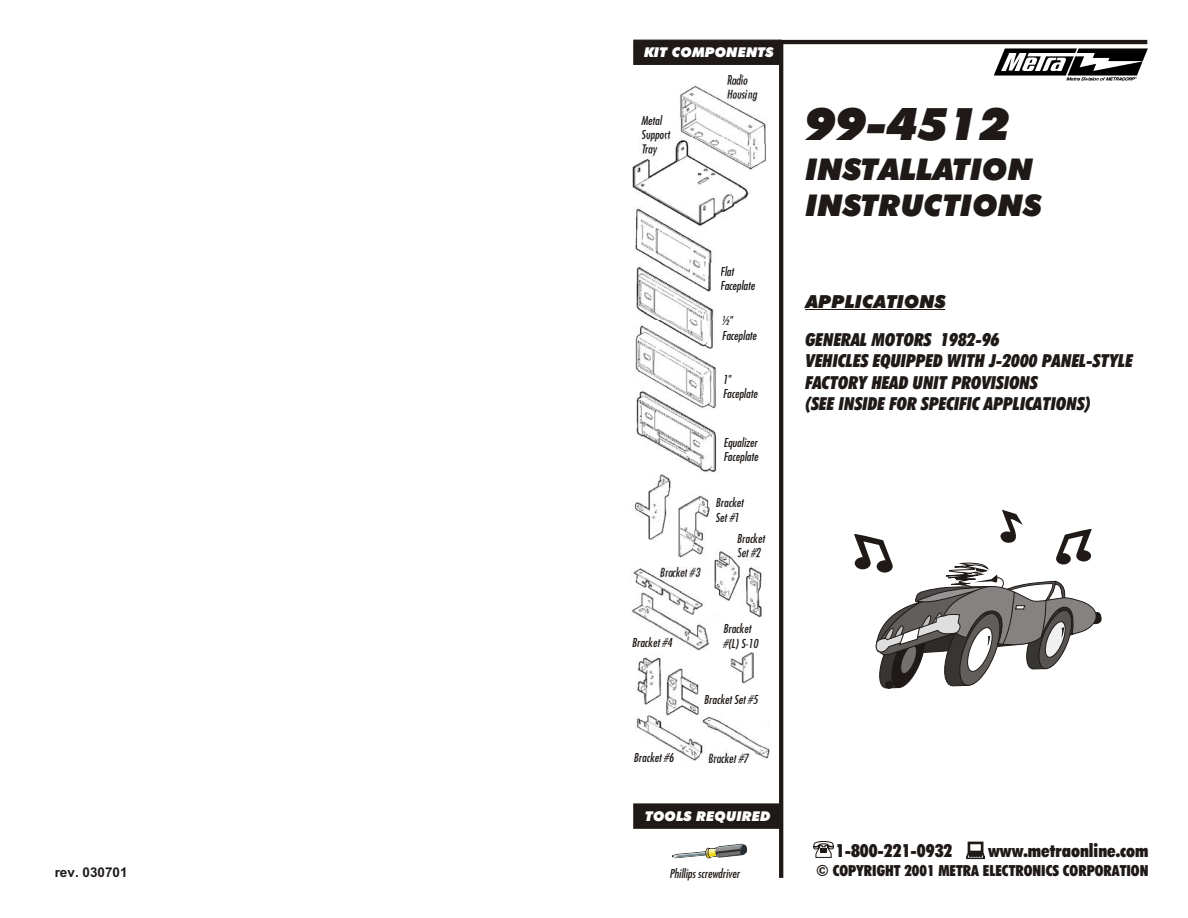
<style>
.page{position:relative;width:1188px;height:918px;background:#fff}
.page>*{position:absolute;margin:0;border:0;box-sizing:border-box;transform-origin:0 0}
.t1{font:45px "Futura X Blk It BT";color:#1f1a17}
.t2{font:30px/36.2px "Futura X Blk It BT";color:#1f1a17}
.t3{font:18px/21.6px "Futura X Blk Cn It BT";color:#1f1a17}
.t4{font:18px "Futura X Blk Cn BT";color:#1f1a17}
.t5{font:18px "Futura X Blk It BT";color:#1f1a17}
.t6{font:15.3px "Futura X Blk Cn BT";color:#1f1a17}
.t7{font:13.5px "Futura X Blk It BT";color:#fff}
.t8{font:700 13.5px "Arial";color:#1f1a17}
.t9{font:italic 12px/14.5px "Futura Md Cn BT";color:#1f1a17}
</style>
<div class="page">
<hr style="left:779px;top:40px;width:368px;height:4px;background:#1f1a17">
<hr style="left:779px;top:43px;width:4px;height:835px;background:#1f1a17">
<img style="left:995px;top:48px;width:152px;height:33px">
<div style="left:634px;top:40px;width:147px;height:25px;background:#1f1a17"></div>
<div style="left:634px;top:804px;width:147px;height:24px;background:#1f1a17"></div>
<svg style="left:665px;top:826px;width:82px;height:33px"></svg>
<div style="left:665px;top:852px;width:7px;height:7px;background:#fff"></div>
<hr style="left:805px;top:309px;width:140px;height:1px;background:#1f1a17">
<svg style="left:854px;top:510px;width:248px;height:179px"></svg>
<img style="left:639px;top:616px;width:70px;height:35px">
<img style="left:636px;top:716px;width:65px;height:44px">
<img style="left:635px;top:476px;width:75px;height:82px">
<img style="left:631px;top:568px;width:72px;height:48px">
<img style="left:714px;top:549px;width:51px;height:67px">
<img style="left:637px;top:657px;width:62px;height:59px">
<img style="left:635px;top:232px;width:77px;height:31px">
<img style="left:636px;top:263px;width:78px;height:58px">
<img style="left:635px;top:321px;width:81px;height:66px">
<img style="left:636px;top:387px;width:81px;height:89px">
<img style="left:701px;top:715px;width:69px;height:45px">
<img style="left:731px;top:652px;width:22px;height:31px">
<img style="left:680px;top:77px;width:86px;height:90px">
<img style="left:632px;top:138px;width:125px;height:94px">
<svg style="left:813px;top:841px;width:21px;height:17px"></svg>
<svg style="left:966px;top:842px;width:19px;height:17px"></svg>
<p class="t7" style="left:644px;top:47px;width:131px">KIT COMPONENTS</p>
<p class="t9" style="left:641px;top:114px;width:30px">Metal<br>Support</p>
<p class="t9" style="left:726px;top:73px;width:22px">Radio</p>
<p class="t9" style="left:632px;top:636px;width:42px">Bracket #4</p>
<p class="t9" style="left:720px;top:265px;width:36px">Flat<br>Faceplate</p>
<p class="t9" style="left:722px;top:314px;width:36px">½"<br>Faceplate</p>
<p class="t9" style="left:723px;top:373px;width:36px">1"<br>Faceplate</p>
<p class="t9" style="left:724px;top:435px;width:36px">Equalizer<br>Faceplate</p>
<p class="t9" style="left:716px;top:496px;width:29px">Bracket<br>Set #1</p>
<p class="t9" style="left:737px;top:532px;width:29px">Bracket<br>Set #2</p>
<p class="t9" style="left:723px;top:622px;width:36px">Bracket #(L) S-10</p>
<p class="t9" style="left:704px;top:693px;width:55px">Bracket Set #5</p>
<p class="t9" style="left:634px;top:751px;width:42px">Bracket #6</p>
<p class="t9" style="left:708px;top:752px;width:42px">Bracket #7</p>
<p class="t7" style="left:645px;top:810px;width:127px">TOOLS REQUIRED</p>
<h1 class="t1" style="left:805px;top:106px;width:206px">99-4512</h1>
<h2 class="t2" style="left:805px;top:154px;width:237px">INSTALLATION<br>INSTRUCTIONS</h2>
<h3 class="t5" style="left:805px;top:294px;width:142px">APPLICATIONS</h3>
<h3 class="t3" style="left:805px;top:330px;width:329px">GENERAL MOTORS 1982-96<br>VEHICLES EQUIPPED WITH J-2000 PANEL-STYLE FACTORY HEAD UNIT PROVISIONS<br>(SEE INSIDE FOR SPECIFIC APPLICATIONS)</h3>
<h3 class="t4" style="left:836px;top:843px;width:118px">1-800-221-0932</h3>
<h3 class="t4" style="left:988px;top:843px;width:162px">www.metraonline.com</h3>
<p class="t8" style="left:55px;top:868px;width:74px">rev. 030701</p>
<p class="t6" style="left:816px;top:864px;width:334px">© COPYRIGHT 2001 METRA ELECTRONICS CORPORATION</p>
<p class="t9" style="left:670px;top:867px;width:72px">Phillips screwdriver</p>
</div>
